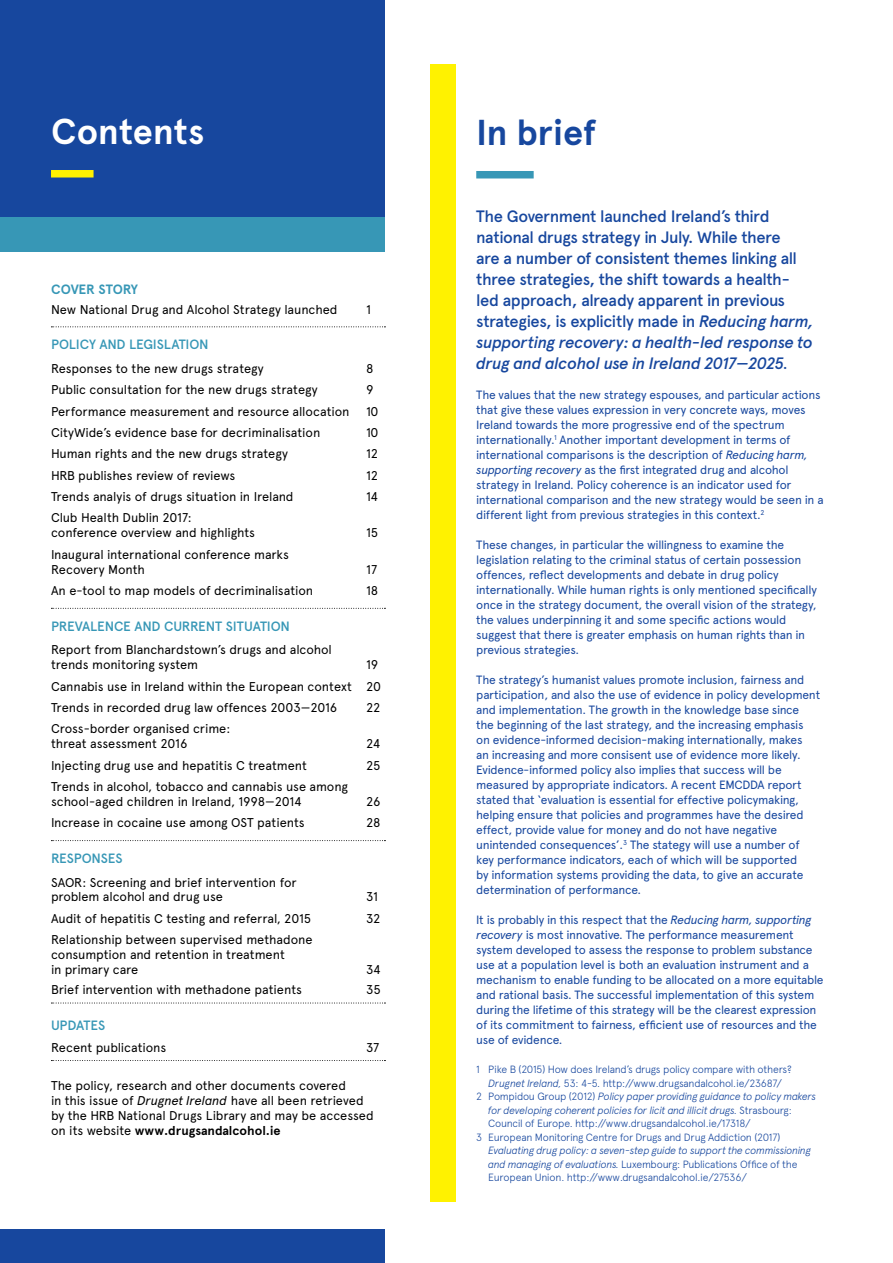
<style>
.page{position:relative;width:893px;height:1263px;background:#fff}
.page>*{position:absolute;margin:0;border:0;box-sizing:border-box;transform-origin:0 0}
.t1{font:700 36px "Apercu";color:#fff}
.t2{font:700 36px "Apercu";color:#17479e}
.t3{font:500 16.5px/21px "Apercu";letter-spacing:-.03em;color:#17479e}
.t4{font:500 13.5px "Apercu";letter-spacing:-.015em;color:#3797b6}
.t5{font:700 13.5px "Apercu";letter-spacing:-.015em;color:#3797b6}
.t6{font:12.75px/15px "Apercu";letter-spacing:-.01em;color:#000}
.t7{font:12px/15px "Apercu";letter-spacing:-.025em;color:#17479e}
.t8{font:italic 300 10.5px/13.5px "Apercu";letter-spacing:-.03em;color:#17479e}
.t9{font:300 10.5px "Apercu";letter-spacing:-.02em;color:#17479e}
.s1{font-style:italic}
.s2{font-weight:700}
.s3{font-style:italic;font-size:15px}
.s4{font-style:normal}
</style>
<div class="page">
<div style="left:0;top:1229px;width:385px;height:34px;background:#17479e"></div>
<div style="left:430px;top:64px;width:25px;height:1137px;background:#fff200"></div>
<div style="left:0;top:0;width:385px;height:218px;background:#17479e"></div>
<div style="left:0;top:218px;width:385px;height:34px;background:#3797b6"></div>
<div style="left:476px;top:171px;width:58px;height:7px;background:#3797b6"></div>
<div style="left:51px;top:170px;width:43px;height:7px;background:#fff200"></div>
<svg style="left:51px;top:326px;width:334px;height:1px"></svg>
<svg style="left:51px;top:608px;width:334px;height:1px"></svg>
<svg style="left:51px;top:840px;width:334px;height:1px"></svg>
<svg style="left:51px;top:1003px;width:334px;height:1px"></svg>
<svg style="left:51px;top:1060px;width:334px;height:1px"></svg>
<h1 class="t1" style="left:51px;top:110px;width:155px">Contents</h1>
<p class="t5" style="left:51px;top:282px;width:89px">COVER STORY</p>
<p class="t6" style="left:51px;top:302px;width:288px">New National Drug and Alcohol Strategy launched</p>
<p class="t6" style="left:366px;top:302px;width:6px">1</p>
<p class="t4" style="left:51px;top:336px;width:159px">POLICY AND LEGISLATION</p>
<p class="t6" style="left:51px;top:361px;width:214px">Responses to the new drugs strategy</p>
<p class="t6" style="left:366px;top:361px;width:9px">8</p>
<p class="t6" style="left:51px;top:382px;width:268px">Public consultation for the new drugs strategy</p>
<p class="t6" style="left:366px;top:382px;width:9px">9</p>
<p class="t6" style="left:51px;top:403px;width:300px">Performance measurement and resource allocation</p>
<p class="t6" style="left:366px;top:403px;width:14px">10</p>
<p class="t6" style="left:51px;top:425px;width:271px">CityWide’s evidence base for decriminalisation</p>
<p class="t6" style="left:366px;top:425px;width:14px">10</p>
<p class="t6" style="left:51px;top:446px;width:238px">Human rights and the new drugs strategy</p>
<p class="t6" style="left:366px;top:446px;width:13px">12</p>
<p class="t6" style="left:51px;top:468px;width:186px">HRB publishes review of reviews</p>
<p class="t6" style="left:366px;top:468px;width:13px">12</p>
<p class="t6" style="left:51px;top:489px;width:244px">Trends analyis of drugs situation in Ireland</p>
<p class="t6" style="left:366px;top:489px;width:14px">14</p>
<p class="t6" style="left:51px;top:510px;width:206px">Club Health Dublin 2017: conference overview and highlights</p>
<p class="t6" style="left:366px;top:525px;width:14px">15</p>
<p class="t6" style="left:51px;top:547px;width:239px">Inaugural international conference marks<br>Recovery Month</p>
<p class="t6" style="left:366px;top:562px;width:13px">17</p>
<p class="t6" style="left:51px;top:583px;width:264px">An e-tool to map models of decriminalisation</p>
<p class="t6" style="left:366px;top:583px;width:14px">18</p>
<p class="t4" style="left:51px;top:618px;width:240px">PREVALENCE AND CURRENT SITUATION</p>
<p class="t6" style="left:51px;top:642px;width:282px">Report from Blanchardstown’s drugs and alcohol trends monitoring system</p>
<p class="t6" style="left:51px;top:654px;width:332px;line-height:21.5px;text-indent:315px">19<br>Cannabis use in Ireland within the European context 20<br>Trends in recorded drug law offences 2003—2016</p>
<p class="t6" style="left:366px;top:700px;width:16px">22</p>
<p class="t6" style="left:51px;top:721px;width:181px">Cross-border organised crime: threat assessment 2016</p>
<p class="t6" style="left:366px;top:736px;width:16px">24</p>
<p class="t6" style="left:51px;top:758px;width:258px">Injecting drug use and hepatitis C treatment</p>
<p class="t6" style="left:366px;top:758px;width:16px">25</p>
<p class="t6" style="left:51px;top:779px;width:298px">Trends in alcohol, tobacco and cannabis use among school-aged children in Ireland, 1998—2014</p>
<p class="t6" style="left:366px;top:794px;width:16px">26</p>
<p class="t6" style="left:51px;top:815px;width:255px">Increase in cocaine use among OST patients</p>
<p class="t6" style="left:366px;top:815px;width:16px">28</p>
<p class="t4" style="left:51px;top:850px;width:73px">RESPONSES</p>
<p class="t6" style="left:51px;top:874px;width:247px">SAOR: Screening and brief intervention for problem alcohol and drug use</p>
<p class="t6" style="left:366px;top:889px;width:13px">31</p>
<p class="t6" style="left:51px;top:911px;width:262px">Audit of hepatitis C testing and referral, 2015</p>
<p class="t6" style="left:366px;top:911px;width:16px">32</p>
<p class="t6" style="left:51px;top:932px;width:263px">Relationship between supervised methadone consumption and retention in treatment<br>in primary care</p>
<p class="t6" style="left:366px;top:962px;width:16px">34</p>
<p class="t6" style="left:51px;top:982px;width:252px">Brief intervention with methadone patients</p>
<p class="t6" style="left:366px;top:982px;width:16px">35</p>
<p class="t4" style="left:51px;top:1017px;width:56px">UPDATES</p>
<p class="t6" style="left:51px;top:1039px;width:117px">Recent publications</p>
<p class="t6" style="left:366px;top:1039px;width:15px">37</p>
<p class="t6" style="left:51px;top:1078px;width:324px">The policy, research and other documents covered<br>in this issue of <span class="s1">Drugnet Ireland</span> have all been retrieved by the HRB National Drugs Library and may be accessed on its website <span class="s2">www.drugsandalcohol.ie</span></p>
<h1 class="t2" style="left:476px;top:111px;width:122px">In brief</h1>
<p class="t3" style="left:476px;top:206px;width:339px">The Government launched Ireland’s third national drugs strategy in July. While there<br>are a number of consistent themes linking all three strategies, the shift towards a health&shy;led approach, already apparent in previous strategies, is explicitly made in <span class="s1">Reducing harm, supporting recovery: a health-led response to drug and alcohol use in Ireland 2017—2025</span><span class="s3">.</span></p>
<p class="t7" style="left:476px;top:387px;width:349px">The values that the new strategy espouses, and particular actions that give these values expression in very concrete ways, moves Ireland towards the more progressive end of the spectrum internationally.<sup>1</sup> Another important development in terms of international comparisons is the description of <span class="s1">Reducing harm, supporting recovery</span> as the first integrated drug and alcohol strategy in Ireland. Policy coherence is an indicator used for international comparison and the new strategy would be seen in a different light from previous strategies in this context.<sup>2</sup></p>
<p class="t7" style="left:476px;top:537px;width:342px">These changes, in particular the willingness to examine the legislation relating to the criminal status of certain possession offences, reflect developments and debate in drug policy internationally. While human rights is only mentioned specifically once in the strategy document, the overall vision of the strategy, the values underpinning it and some specific actions would suggest that there is greater emphasis on human rights than in previous strategies.</p>
<p class="t7" style="left:476px;top:672px;width:345px">The strategy’s humanist values promote inclusion, fairness and participation, and also the use of evidence in policy development and implementation. The growth in the knowledge base since<br>the beginning of the last strategy, and the increasing emphasis on evidence-informed decision-making internationally, makes<br>an increasing and more consisent use of evidence more likely.<br>Evidence-informed policy also implies that success will be measured by appropriate indicators. A recent EMCDDA report stated that ‘evaluation is essential for effective policymaking, helping ensure that policies and programmes have the desired effect, provide value for money and do not have negative unintended consequences’.<sup>3</sup> The stategy will use a number of key performance indicators, each of which will be supported<br>by information systems providing the data, to give an accurate determination of performance.</p>
<p class="t7" style="left:476px;top:912px;width:349px">It is probably in this respect that the <span class="s1">Reducing harm, supporting recovery</span> is most innovative. The performance measurement system developed to assess the response to problem substance use at a population level is both an evaluation instrument and a mechanism to enable funding to be allocated on a more equitable and rational basis. The successful implementation of this system during the lifetime of this strategy will be the clearest expression of its commitment to fairness, efficient use of resources and the use of evidence.</p>
<p class="t9" style="left:476px;top:1063px;width:317px">1 Pike B (2015) How does Ireland’s drugs policy compare with others?</p>
<p class="t9" style="left:488px;top:1077px;width:295px"><span class="s1">Drugnet Ireland,</span> 53: 4-5. http://www.drugsandalcohol.ie/23687/</p>
<p class="t8" style="left:476px;top:1090px;width:342px"><span class="s4">2 Pompidou Group (2012)</span> Policy paper providing guidance to policy makers</p>
<p class="t8" style="left:488px;top:1103px;width:305px">for developing coherent policies for licit and illicit drugs. <span class="s4">Strasbourg:</span></p>
<p class="t9" style="left:488px;top:1117px;width:264px">Council of Europe. http://www.drugsandalcohol.ie/17318/</p>
<p class="t9" style="left:476px;top:1131px;width:306px">3 European Monitoring Centre for Drugs and Drug Addiction (2017)</p>
<p class="t8" style="left:488px;top:1144px;width:324px">Evaluating drug policy: a seven-step guide to support the commissioning and managing of evaluations. <span class="s4">Luxembourg: Publications Office of the<br>European Union. http://www.drugsandalcohol.ie/27536/</span></p>
</div>
